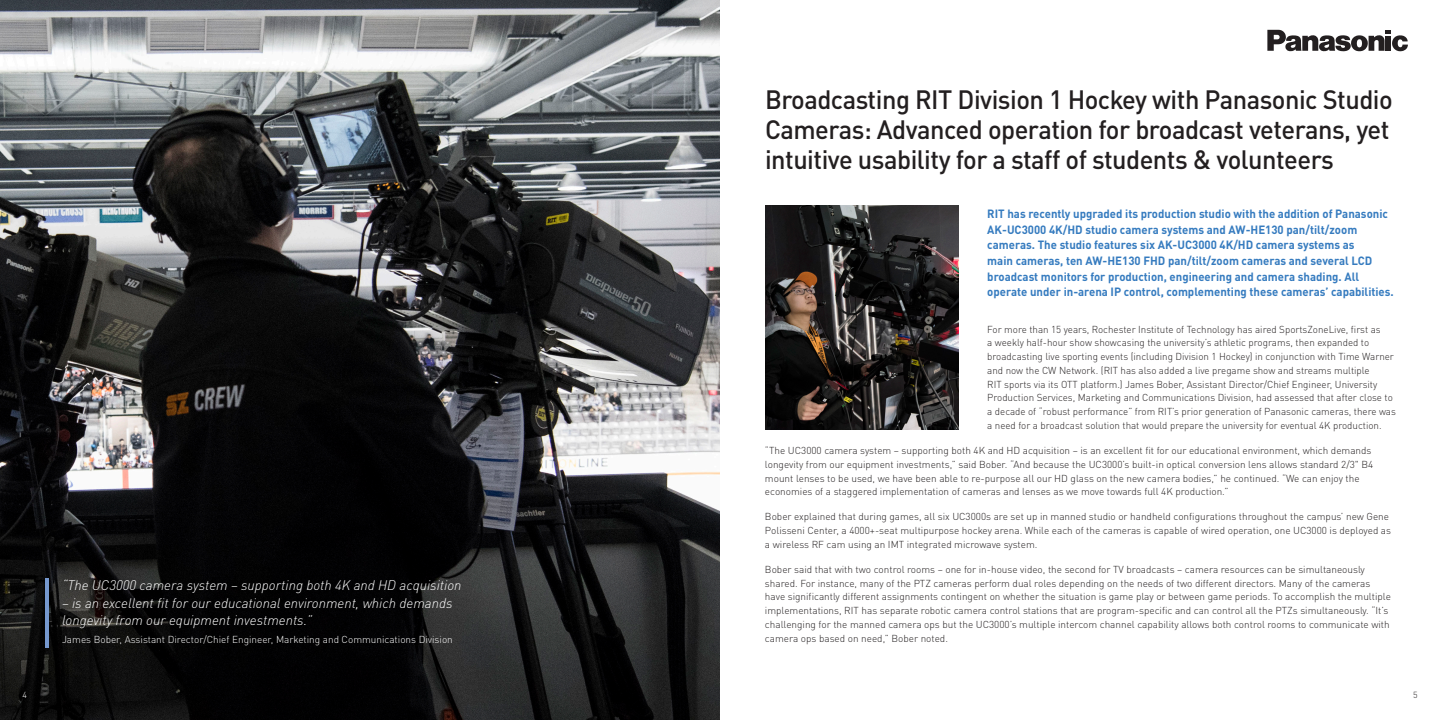
<style>
.page{position:relative;width:1440px;height:720px;background:#fff}
.page>*{position:absolute;margin:0;border:0;box-sizing:border-box;transform-origin:0 0}
.t1{font:500 26.25px/30px "DINOT";letter-spacing:-.02em;color:#231f20}
.t2{font:italic 300 13.75px/17.5px "DINOT";color:#fff}
.t3{font:700 11.88px/15.6px "DINOT";color:#357bbf;scale:.96 1}
.t4{font:300 10px/13.8px "DINOT";color:#231f20}
.t5{font:300 10px "DINOT";color:#fff}
.t6{font:300 8.75px "DINOT";color:#231f20}
.t7{font:300 8.75px "DINOT";color:#fff}
</style>
<div class="page">
<svg style="left:1267px;top:30px;width:141px;height:21px"></svg>
<img style="left:0;top:0;width:720px;height:720px">
<img style="left:765px;top:205px;width:193px;height:225px">
<hr style="left:45px;top:578px;width:4px;height:70px;background:#7598ce">
<p class="t7" style="left:22px;top:689px;width:6px">4</p>
<p class="t2" style="left:62px;top:576px;width:401px">“The UC3000 camera system – supporting both 4K and HD acquisition</p>
<p class="t2" style="left:62px;top:594px;width:392px">– is an excellent fit for our educational environment, which demands longevity from our equipment investments.”</p>
<p class="t5" style="left:62px;top:634px;width:392px">James Bober, Assistant Director/Chief Engineer, Marketing and Communications Division</p>
<p class="t1" style="left:765px;top:83px;width:629px">Broadcasting RIT Division 1 Hockey with Panasonic Studio<br>Cameras: Advanced operation for broadcast veterans, yet intuitive usability for a staff of students &amp; volunteers</p>
<p class="t3" style="left:987px;top:206px;width:425px">RIT has recently upgraded its production studio with the addition of Panasonic AK-UC3000 4K/HD studio camera systems and AW-HE130 pan/tilt/zoom cameras. The studio features six AK-UC3000 4K/HD camera systems as<br>main cameras, ten AW-HE130 FHD pan/tilt/zoom cameras and several LCD broadcast monitors for production, engineering and camera shading. All operate under in-arena IP control, complementing these cameras’ capabilities.</p>
<p class="t4" style="left:987px;top:322px;width:410px">For more than 15 years, Rochester Institute of Technology has aired SportsZoneLive, first as<br>a weekly half-hour show showcasing the university’s athletic programs, then expanded to broadcasting live sporting events (including Division 1 Hockey) in conjunction with Time Warner and now the CW Network. (RIT has also added a live pregame show and streams multiple<br>RIT sports via its OTT platform.) James Bober, Assistant Director/Chief Engineer, University Production Services, Marketing and Communications Division, had assessed that after close to a decade of “robust performance” from RIT’s prior generation of Panasonic cameras, there was a need for a broadcast solution that would prepare the university for eventual 4K production.</p>
<p class="t4" style="left:765px;top:443px;width:610px">“The UC3000 camera system – supporting both 4K and HD acquisition – is an excellent fit for our educational environment, which demands longevity from our equipment investments,” said Bober. “And because the UC3000’s built-in optical conversion lens allows standard 2/3" B4 mount lenses to be used, we have been able to re-purpose all our HD glass on the new camera bodies,” he continued. “We can enjoy the economies of a staggered implementation of cameras and lenses as we move towards full 4K production.”</p>
<p class="t4" style="left:765px;top:510px;width:628px">Bober explained that during games, all six UC3000s are set up in manned studio or handheld configurations throughout the campus’ new Gene<br>Polisseni Center, a 4000+-seat multipurpose hockey arena. While each of the cameras is capable of wired operation, one UC3000 is deployed as a wireless RF cam using an IMT integrated microwave system.</p>
<p class="t4" style="left:765px;top:562px;width:627px">Bober said that with two control rooms – one for in-house video, the second for TV broadcasts – camera resources can be simultaneously shared. For instance, many of the PTZ cameras perform dual roles depending on the needs of two different directors. Many of the cameras have significantly different assignments contingent on whether the situation is game play or between game periods. To accomplish the multiple implementations, RIT has separate robotic camera control stations that are program-specific and can control all the PTZs simultaneously. “It’s challenging for the manned camera ops but the UC3000’s multiple intercom channel capability allows both control rooms to communicate with camera ops based on need,” Bober noted.</p>
<p class="t6" style="left:1413px;top:689px;width:6px">5</p>
</div>
